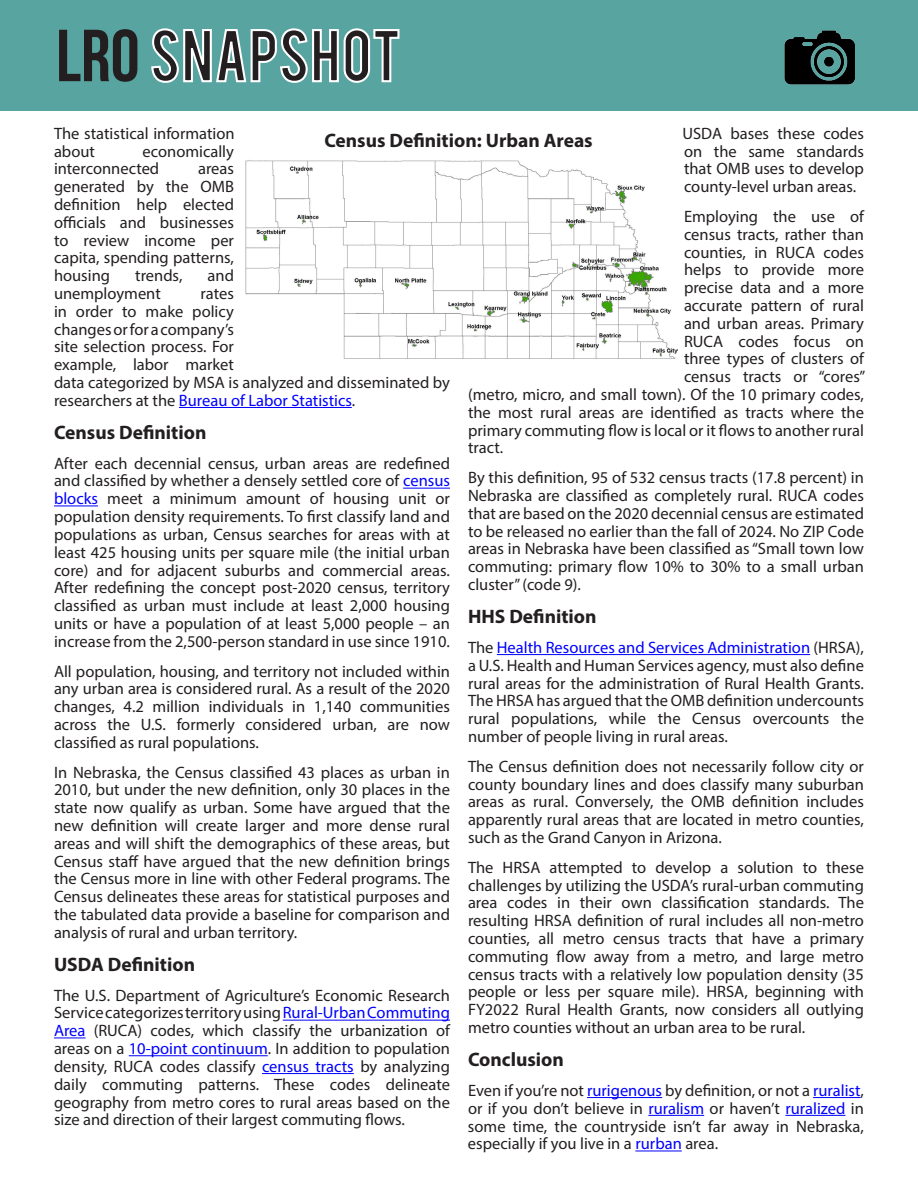
<style>
.page{position:relative;width:918px;height:1188px;background:#fff}
.page>*{position:absolute;margin:0;border:0;box-sizing:border-box;transform-origin:0 0}
.t1{font:73.5px "Bebas Neue";color:#231f20}
.Subheading{font:700 19.5px "Myriad Pro";color:#231f20}
.Text{font:16.5px/17.9px "Myriad Pro";color:#231f20;text-align:justify}
.s1{color:#00f}
</style>
<div class="page">
<hr style="left:179px;top:407px;width:173px;height:1px;background:#00f">
<hr style="left:403px;top:488px;width:47px;height:1px;background:#00f">
<hr style="left:54px;top:506px;width:44px;height:1px;background:#00f">
<hr style="left:283px;top:1020px;width:167px;height:1px;background:#00f">
<hr style="left:54px;top:1038px;width:31px;height:1px;background:#00f">
<hr style="left:129px;top:1055px;width:139px;height:1px;background:#00f">
<hr style="left:262px;top:1073px;width:92px;height:1px;background:#00f">
<div style="left:0;top:0;width:918px;height:110px;background:#58a4a1"></div>
<svg style="left:151px;top:28px;width:249px;height:55px"></svg>
<hr style="left:497px;top:654px;width:313px;height:1px;background:#00f">
<hr style="left:587px;top:1097px;width:75px;height:1px;background:#00f">
<hr style="left:813px;top:1097px;width:48px;height:1px;background:#00f">
<hr style="left:648px;top:1115px;width:56px;height:1px;background:#00f">
<hr style="left:785px;top:1115px;width:60px;height:1px;background:#00f">
<hr style="left:635px;top:1151px;width:47px;height:1px;background:#00f">
<img style="left:784px;top:30px;width:71px;height:55px">
<img style="left:245px;top:160px;width:432px;height:199px">
<p class="t1" style="left:56px;top:15px;width:85px">LRO</p>
<p class="Text" style="left:54px;top:124px;width:182px">The statistical information about</p>
<p class="Text" style="left:682px;top:124px;width:183px">USDA bases these codes on the same standards that OMB uses to develop county-level urban areas.</p>
<p class="Text" style="left:684px;top:207px;width:182px">Employing the use of</p>
<p class="Text" style="left:684px;top:225px;width:182px">census tracts, rather than</p>
<p class="Text" style="left:684px;top:243px;width:181px">counties, in RUCA codes</p>
<p class="Text" style="left:684px;top:261px;width:181px">helps to provide more</p>
<p class="Text" style="left:684px;top:278px;width:181px">precise data and a more</p>
<p class="Text" style="left:684px;top:296px;width:182px">accurate pattern of rural</p>
<p class="Text" style="left:684px;top:314px;width:182px">and urban areas. Primary</p>
<p class="Text" style="left:684px;top:332px;width:181px">RUCA codes focus on</p>
<p class="Text" style="left:684px;top:350px;width:181px">three types of clusters of</p>
<p class="Text" style="left:684px;top:367px;width:183px">census tracts or “cores”</p>
<p class="Text" style="left:468px;top:385px;width:398px">(metro, micro, and small town). Of the 10 primary codes,</p>
<p class="Text" style="left:468px;top:403px;width:397px">the most rural areas are identified as tracts where the</p>
<p class="Text" style="left:468px;top:421px;width:397px">primary commuting flow is local or it flows to another rural</p>
<p class="Text" style="left:468px;top:439px;width:37px">tract.</p>
<p class="Text" style="left:468px;top:469px;width:398px">By this definition, 95 of 532 census tracts (17.8 percent) in Nebraska are classified as completely rural. RUCA codes that are based on the 2020 decennial census are estimated to be released no earlier than the fall of 2024. No ZIP Code areas in Nebraska have been classified as “Small town low commuting: primary flow 10% to 30% to a small urban cluster” (code 9).</p>
<p class="Subheading" style="left:468px;top:604px;width:130px">HHS Definition</p>
<p class="Text" style="left:468px;top:638px;width:398px">The <span class="s1">Health Resources and Services Administration</span> (HRSA), a U.S. Health and Human Services agency, must also define rural areas for the administration of Rural Health Grants.<br>The HRSA has argued that the OMB definition undercounts rural populations, while the Census overcounts the number of people living in rural areas.</p>
<p class="Text" style="left:468px;top:757px;width:398px">The Census definition does not necessarily follow city or county boundary lines and does classify many suburban areas as rural. Conversely, the OMB definition includes apparently rural areas that are located in metro counties, such as the Grand Canyon in Arizona.</p>
<p class="Text" style="left:468px;top:858px;width:398px">The HRSA attempted to develop a solution to these challenges by utilizing the USDA’s rural-urban commuting area codes in their own classification standards. The resulting HRSA definition of rural includes all non-metro counties, all metro census tracts that have a primary commuting flow away from a metro, and large metro census tracts with a relatively low population density (35 people or less per square mile). HRSA, beginning with FY2022 Rural Health Grants, now considers all outlying metro counties without an urban area to be rural.</p>
<p class="Subheading" style="left:468px;top:1047px;width:97px">Conclusion</p>
<p class="Text" style="left:468px;top:1081px;width:398px">Even if you’re not <span class="s1">rurigenous</span> by definition, or not a <span class="s1">ruralist</span>, or if you don’t believe in <span class="s1">ruralism</span> or haven’t <span class="s1">ruralized</span> in some time, the countryside isn’t far away in Nebraska, especially if you live in a <span class="s1">rurban</span> area.</p>
<p class="Subheading" style="left:324px;top:127px;width:270px">Census Definition: Urban Areas</p>
<p class="Text" style="left:54px;top:142px;width:181px;text-indent:89px">economically interconnected</p>
<p class="Text" style="left:54px;top:160px;width:182px;text-indent:144px">areas generated by the OMB definition help elected officials and businesses to review income per capita, spending patterns, housing</p>
<p class="Text" style="left:135px;top:266px;width:49px">trends,</p>
<p class="Text" style="left:208px;top:266px;width:28px">and</p>
<p class="Text" style="left:54px;top:284px;width:108px">unemployment</p>
<p class="Text" style="left:54px;top:284px;width:398px;text-align:left;text-indent:147px">rates<br>in order to make policy<br>changes or for a company’s<br>site selection process. For<br>example, labor market<br>data categorized by MSA is analyzed and disseminated by researchers at the <span class="s1">Bureau of Labor Statistics</span>.</p>
<p class="Subheading" style="left:54px;top:420px;width:154px">Census Definition</p>
<p class="Text" style="left:54px;top:454px;width:398px">After each decennial census, urban areas are redefined and classified by whether a densely settled core of <span class="s1">census blocks</span> meet a minimum amount of housing unit or population density requirements. To first classify land and populations as urban, Census searches for areas with at least 425 housing units per square mile (the initial urban core) and for adjacent suburbs and commercial areas.<br>After redefining the concept post-2020 census, territory classified as urban must include at least 2,000 housing units or have a population of at least 5,000 people – an increase from the 2,500-person standard in use since 1910.</p>
<p class="Text" style="left:54px;top:662px;width:398px">All population, housing, and territory not included within any urban area is considered rural. As a result of the 2020 changes, 4.2 million individuals in 1,140 communities across the U.S. formerly considered urban, are now classified as rural populations.</p>
<p class="Text" style="left:54px;top:763px;width:398px">In Nebraska, the Census classified 43 places as urban in 2010, but under the new definition, only 30 places in the state now qualify as urban. Some have argued that the new definition will create larger and more dense rural areas and will shift the demographics of these areas, but Census staff have argued that the new definition brings the Census more in line with other Federal programs. The Census delineates these areas for statistical purposes and the tabulated data provide a baseline for comparison and analysis of rural and urban territory.</p>
<p class="Subheading" style="left:54px;top:952px;width:143px">USDA Definition</p>
<p class="Text" style="left:54px;top:986px;width:398px">The U.S. Department of Agriculture’s Economic Research Service categorizes territory using <span class="s1">Rural-Urban Commuting Area</span> (RUCA) codes, which classify the urbanization of areas on a <span class="s1">10-point continuum</span>. In addition to population density, RUCA codes classify <span class="s1">census tracts</span> by analyzing daily commuting patterns. These codes delineate geography from metro cores to rural areas based on the size and direction of their largest commuting flows.</p>
</div>
